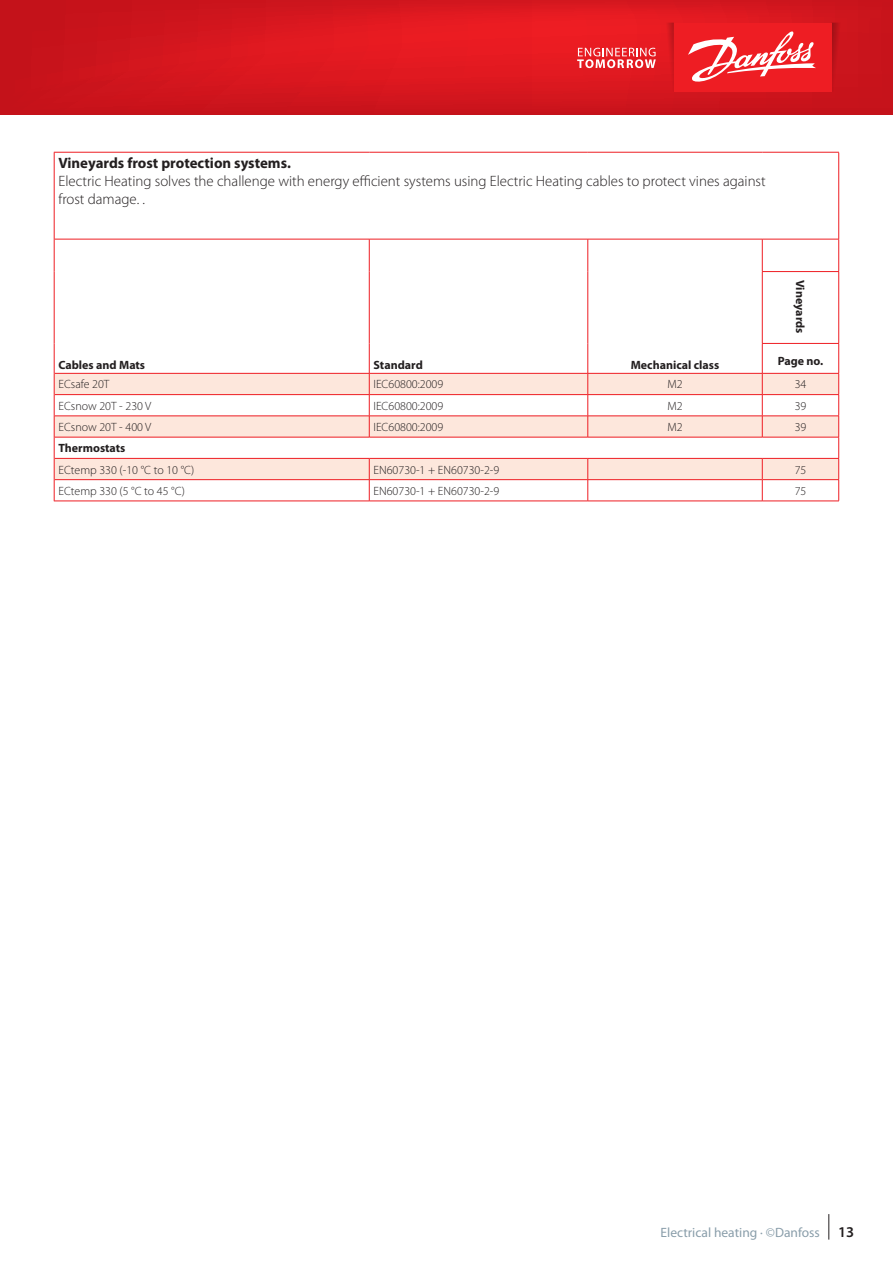
<style>
.page{position:relative;width:893px;height:1263px;background:#fff}
.page>*{position:absolute;margin:0;border:0;box-sizing:border-box;transform-origin:0 0}
.t1{font:300 15px/18px "Myriad Pro";color:#231f20}
.t2{font:700 15px "Myriad Pro";color:#231f20}
.t3{font:13.5px "Myriad Pro";color:#8a9eaa}
.t4{font:300 12px "Myriad Pro";color:#231f20}
.t5{font:700 12px "Myriad Pro";color:#231f20}
.s1{font-weight:600;font-size:15px;color:#231f20}
</style>
<div class="page">
<svg style="left:0;top:0;width:893px;height:115px"></svg>
<svg style="left:832px;top:23px;width:12px;height:69px"></svg>
<div style="left:674px;top:23px;width:158px;height:69px;background:#ee1d23"></div>
<svg style="left:577px;top:23px;width:97px;height:69px"></svg>
<svg style="left:688px;top:31px;width:128px;height:51px"></svg>
<svg style="left:828px;top:1214px;width:1px;height:25px"></svg>
<svg style="left:55px;top:374px;width:783px;height:105px;fill:#fde7dc"></svg>
<hr style="left:838px;top:153px;width:1px;height:86px;background:#ee1d23">
<hr style="left:55px;top:239px;width:314px;height:1px;background:#ee1d23">
<hr style="left:369px;top:239px;width:219px;height:1px;background:#ee1d23">
<hr style="left:369px;top:239px;width:1px;height:33px;background:#ee1d23">
<hr style="left:588px;top:239px;width:174px;height:1px;background:#ee1d23">
<hr style="left:588px;top:239px;width:1px;height:33px;background:#ee1d23">
<hr style="left:762px;top:239px;width:77px;height:1px;background:#ee1d23">
<hr style="left:762px;top:239px;width:1px;height:32px;background:#ee1d23">
<hr style="left:838px;top:239px;width:1px;height:32px;background:#ee1d23">
<hr style="left:369px;top:272px;width:1px;height:71px;background:#ee1d23">
<hr style="left:588px;top:272px;width:1px;height:71px;background:#ee1d23">
<hr style="left:762px;top:271px;width:77px;height:1px;background:#ee1d23">
<hr style="left:762px;top:272px;width:1px;height:71px;background:#ee1d23">
<hr style="left:838px;top:272px;width:1px;height:71px;background:#ee1d23">
<hr style="left:369px;top:343px;width:1px;height:30px;background:#ee1d23">
<hr style="left:588px;top:343px;width:1px;height:30px;background:#ee1d23">
<hr style="left:55px;top:373px;width:314px;height:1px;background:#ee1d23">
<hr style="left:55px;top:394px;width:314px;height:1px;background:#ee1d23">
<hr style="left:55px;top:416px;width:314px;height:1px;background:#ee1d23">
<hr style="left:369px;top:416px;width:219px;height:1px;background:#ee1d23">
<svg style="left:369px;top:374px;width:1px;height:63px"></svg>
<hr style="left:588px;top:416px;width:174px;height:1px;background:#ee1d23">
<svg style="left:588px;top:374px;width:1px;height:63px"></svg>
<hr style="left:762px;top:416px;width:77px;height:1px;background:#ee1d23">
<hr style="left:55px;top:437px;width:314px;height:1px;background:#ee1d23">
<hr style="left:369px;top:458px;width:219px;height:1px;background:#ee1d23">
<hr style="left:588px;top:458px;width:174px;height:1px;background:#ee1d23">
<hr style="left:369px;top:479px;width:219px;height:1px;background:#ee1d23">
<hr style="left:588px;top:479px;width:174px;height:1px;background:#ee1d23">
<svg style="left:588px;top:459px;width:1px;height:42px"></svg>
<hr style="left:369px;top:501px;width:219px;height:1px;background:#ee1d23">
<hr style="left:588px;top:501px;width:174px;height:1px;background:#ee1d23">
<hr style="left:762px;top:343px;width:77px;height:1px;background:#ee1d23">
<hr style="left:55px;top:458px;width:314px;height:1px;background:#ee1d23">
<hr style="left:762px;top:458px;width:77px;height:1px;background:#ee1d23">
<hr style="left:55px;top:479px;width:314px;height:1px;background:#ee1d23">
<svg style="left:369px;top:459px;width:1px;height:42px"></svg>
<hr style="left:763px;top:479px;width:76px;height:1px;background:#ee1d23">
<hr style="left:54px;top:501px;width:315px;height:1px;background:#ee1d23">
<hr style="left:762px;top:501px;width:77px;height:1px;background:#ee1d23">
<hr style="left:369px;top:373px;width:219px;height:1px;background:#ee1d23">
<hr style="left:588px;top:373px;width:174px;height:1px;background:#ee1d23">
<hr style="left:762px;top:373px;width:77px;height:1px;background:#ee1d23">
<hr style="left:369px;top:394px;width:219px;height:1px;background:#ee1d23">
<hr style="left:588px;top:394px;width:174px;height:1px;background:#ee1d23">
<hr style="left:369px;top:437px;width:219px;height:1px;background:#ee1d23">
<hr style="left:588px;top:437px;width:174px;height:1px;background:#ee1d23">
<svg style="left:762px;top:459px;width:1px;height:42px"></svg>
<svg style="left:762px;top:344px;width:1px;height:93px"></svg>
<svg style="left:838px;top:344px;width:1px;height:157px"></svg>
<hr style="left:762px;top:394px;width:77px;height:1px;background:#ee1d23">
<hr style="left:762px;top:437px;width:77px;height:1px;background:#ee1d23">
<hr style="left:54px;top:152px;width:315px;height:1px;background:#ee1d23">
<hr style="left:54px;top:153px;width:1px;height:86px;background:#ee1d23">
<hr style="left:369px;top:152px;width:219px;height:1px;background:#ee1d23">
<hr style="left:588px;top:152px;width:174px;height:1px;background:#ee1d23">
<hr style="left:762px;top:152px;width:77px;height:1px;background:#ee1d23">
<hr style="left:54px;top:239px;width:1px;height:33px;background:#ee1d23">
<hr style="left:54px;top:272px;width:1px;height:71px;background:#ee1d23">
<hr style="left:54px;top:343px;width:1px;height:30px;background:#ee1d23">
<svg style="left:54px;top:373px;width:1px;height:128px"></svg>
<p class="t2" style="left:58px;top:154px;width:234px">Vineyards frost protection systems.</p>
<p class="t1" style="left:58px;top:172px;width:709px">Electric Heating solves the challenge with energy efficient systems using Electric Heating cables to protect vines against frost damage. .</p>
<p class="t5" style="left:58px;top:358px;width:88px">Cables and Mats</p>
<p class="t5" style="left:373px;top:358px;width:51px">Standard</p>
<p class="t5" style="left:631px;top:358px;width:90px">Mechanical class</p>
<p class="t5" style="left:807px;top:280px;width:55px;rotate:90deg">Vineyards</p>
<p class="t5" style="left:778px;top:354px;width:47px">Page no.</p>
<p class="t4" style="left:58px;top:378px;width:53px">ECsafe 20T</p>
<p class="t4" style="left:373px;top:378px;width:71px">IEC60800:2009</p>
<p class="t4" style="left:667px;top:378px;width:17px">M2</p>
<p class="t4" style="left:795px;top:378px;width:13px">34</p>
<p class="t4" style="left:58px;top:399px;width:94px">ECsnow 20T - 230 V</p>
<p class="t4" style="left:373px;top:399px;width:71px">IEC60800:2009</p>
<p class="t4" style="left:667px;top:399px;width:17px">M2</p>
<p class="t4" style="left:795px;top:399px;width:13px">39</p>
<p class="t4" style="left:58px;top:420px;width:94px">ECsnow 20T - 400 V</p>
<p class="t4" style="left:373px;top:420px;width:71px">IEC60800:2009</p>
<p class="t4" style="left:667px;top:420px;width:17px">M2</p>
<p class="t4" style="left:795px;top:420px;width:13px">39</p>
<p class="t5" style="left:58px;top:441px;width:69px">Thermostats</p>
<p class="t4" style="left:58px;top:463px;width:138px">ECtemp 330 (-10 °C to 10 °C)</p>
<p class="t4" style="left:373px;top:463px;width:127px">EN60730-1 + EN60730-2-9</p>
<p class="t4" style="left:795px;top:463px;width:13px">75</p>
<p class="t4" style="left:58px;top:484px;width:128px">ECtemp 330 (5 °C to 45 °C)</p>
<p class="t4" style="left:373px;top:484px;width:127px">EN60730-1 + EN60730-2-9</p>
<p class="t4" style="left:795px;top:484px;width:13px">75</p>
<p class="t3" style="left:660px;top:1225px;width:195px">Electrical heating · ©Danfoss <span class="s1">13</span></p>
</div>
